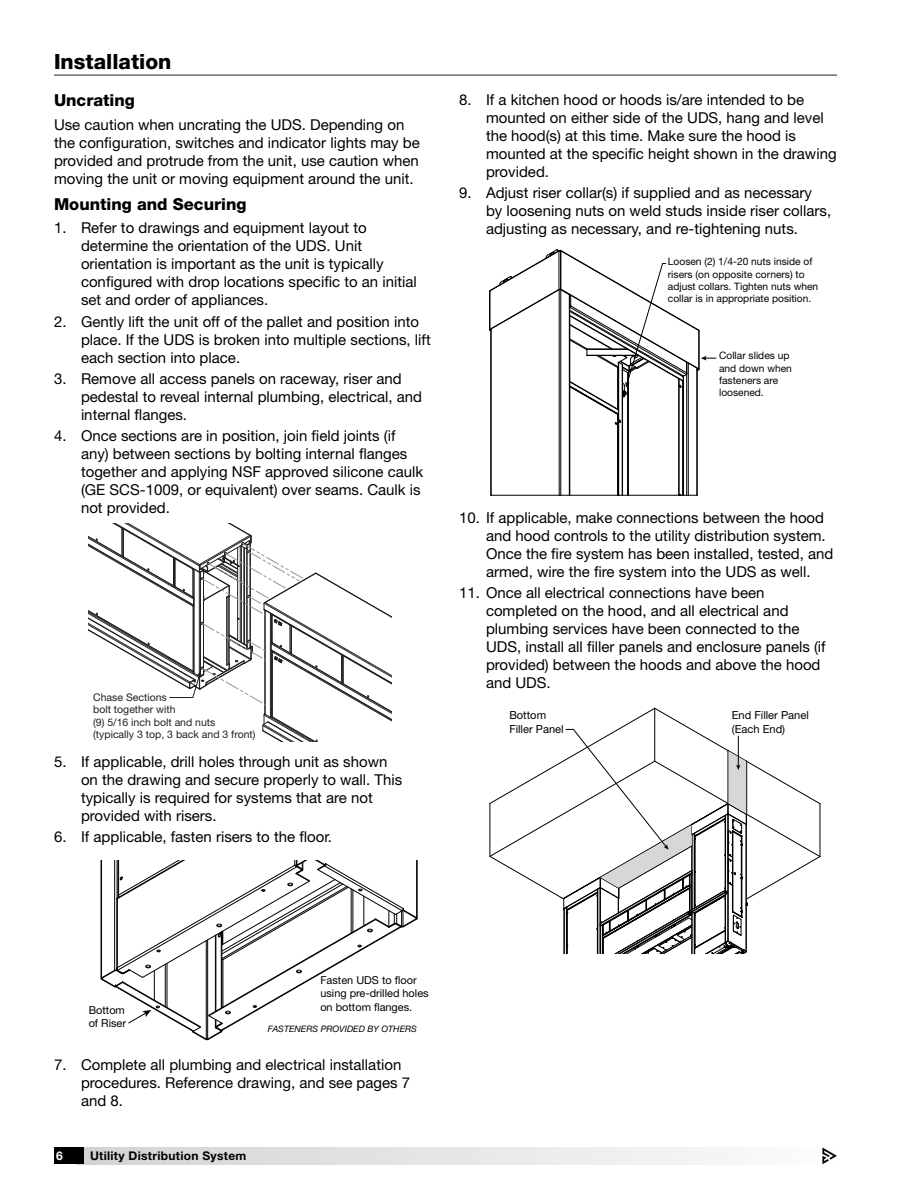
<style>
.page{position:relative;width:918px;height:1188px;background:#fff}
.page>*{position:absolute;margin:0;border:0;box-sizing:border-box;transform-origin:0 0}
.t1{font:800 21px "Helvetica Neue LT Std";color:#000}
.t2{font:800 16.5px "Helvetica Neue LT Std";color:#000}
.t3{font:15px/18px "Helvetica Neue LT Std";color:#000}
.t4{font:700 12px "Helvetica Neue LT Std";letter-spacing:.025em;color:#000}
.t5{font:700 12px "Helvetica Neue LT Std";color:#fff}
.t6{font:11.1px/13.4px "Helvetica Neue LT Std";color:#000}
.t7{font:10.95px/13px "Helvetica Neue LT Std";color:#000}
.t8{font:10.5px/12.6px "Helvetica Neue LT Std";color:#231f20}
.t9{font:10.2px/12.3px "Helvetica Neue LT Std";color:#000}
.t10{font:italic 8.85px "Helvetica Neue LT Std";color:#000}
</style>
<div class="page">
<div style="left:77px;top:1148px;width:760px;height:16px;background:linear-gradient(to right,#d1d2d4,#fcfcfc)"></div>
<div style="left:54px;top:1148px;width:30px;height:16px;background:#000"></div>
<svg style="left:822px;top:1148px;width:15px;height:16px"></svg>
<hr style="left:54px;top:74px;width:783px;height:2px;background:#6d6e71">
<svg style="left:489px;top:708px;width:332px;height:246px"></svg>
<svg style="left:88px;top:523px;width:304px;height:219px"></svg>
<hr style="left:417px;top:860px;width:1px;height:58px;background:#000">
<svg style="left:101px;top:860px;width:316px;height:180px"></svg>
<hr style="left:628px;top:495px;width:51px;height:1px;background:#000">
<hr style="left:683px;top:376px;width:1px;height:119px;background:#000">
<hr style="left:682px;top:381px;width:1px;height:114px;background:#000">
<hr style="left:686px;top:374px;width:1px;height:121px;background:#000">
<hr style="left:688px;top:363px;width:1px;height:132px;background:#000">
<hr style="left:628px;top:373px;width:1px;height:122px;background:#000">
<hr style="left:627px;top:373px;width:1px;height:122px;background:#000">
<hr style="left:491px;top:495px;width:68px;height:1px;background:#000">
<hr style="left:559px;top:290px;width:1px;height:205px;background:#000">
<hr style="left:561px;top:290px;width:1px;height:205px;background:#000">
<hr style="left:570px;top:495px;width:48px;height:1px;background:#000">
<hr style="left:617px;top:414px;width:1px;height:81px;background:#000">
<hr style="left:679px;top:379px;width:1px;height:116px;background:#000">
<hr style="left:678px;top:379px;width:1px;height:116px;background:#000">
<svg style="left:679px;top:494px;width:19px;height:2px"></svg>
<hr style="left:622px;top:365px;width:1px;height:130px;background:#000">
<hr style="left:697px;top:368px;width:1px;height:127px;background:#000">
<hr style="left:491px;top:329px;width:1px;height:166px;background:#000">
<hr style="left:569px;top:316px;width:1px;height:179px;background:#000">
<hr style="left:618px;top:423px;width:1px;height:72px;background:#000">
<svg style="left:489px;top:249px;width:227px;height:176px"></svg>
<h1 class="t1" style="left:54px;top:49px;width:119px">Installation</h1>
<p class="t2" style="left:54px;top:91px;width:82px">Uncrating</p>
<p class="t3" style="left:54px;top:115px;width:367px">Use caution when uncrating the UDS. Depending on the configuration, switches and indicator lights may be provided and protrude from the unit, use caution when moving the unit or moving equipment around the unit.</p>
<p class="t2" style="left:54px;top:194px;width:194px">Mounting and Securing</p>
<p class="t3" style="left:81px;top:219px;width:337px;text-indent:-27px">1. Refer to drawings and equipment layout to determine the orientation of the UDS. Unit orientation is important as the unit is typically configured with drop locations specific to an initial set and order of appliances.</p>
<p class="t3" style="left:81px;top:312px;width:351px;text-indent:-27px">2. Gently lift the unit off of the pallet and position into place. If the UDS is broken into multiple sections, lift each section into place.</p>
<p class="t3" style="left:81px;top:369px;width:343px;text-indent:-27px">3. Remove all access panels on raceway, riser and pedestal to reveal internal plumbing, electrical, and internal flanges.</p>
<p class="t3" style="left:81px;top:427px;width:344px;text-indent:-27px">4. Once sections are in position, join field joints (if any) between sections by bolting internal flanges together and applying NSF approved silicone caulk (GE SCS-1009, or equivalent) over seams. Caulk is not provided.</p>
<p class="t8" style="left:93px;top:690px;width:164px">Chase Sections<br>bolt together with<br>(9) 5/16 inch bolt and nuts (typically 3 top, 3 back and 3 front)</p>
<p class="t3" style="left:81px;top:752px;width:323px;text-indent:-27px">5. If applicable, drill holes through unit as shown on the drawing and secure properly to wall. This typically is required for systems that are not provided with risers.</p>
<p class="t3" style="left:54px;top:827px;width:280px">6. If applicable, fasten risers to the floor.</p>
<p class="t3" style="left:486px;top:91px;width:352px;text-indent:-27px">8. If a kitchen hood or hoods is/are intended to be mounted on either side of the UDS, hang and level the hood(s) at this time. Make sure the hood is mounted at the specific height shown in the drawing provided.</p>
<p class="t3" style="left:486px;top:184px;width:347px;text-indent:-27px">9. Adjust riser collar(s) if supplied and as necessary by loosening nuts on weld studs inside riser collars, adjusting as necessary, and re-tightening nuts.</p>
<p class="t9" style="left:668px;top:255px;width:152px">Loosen (2) 1/4-20 nuts inside of risers (on opposite corners) to adjust collars. Tighten nuts when collar is in appropriate position.</p>
<p class="t9" style="left:719px;top:350px;width:74px">Collar slides up and down when fasteners are loosened.</p>
<p class="t3" style="left:486px;top:509px;width:349px;text-indent:-27px">10. If applicable, make connections between the hood and hood controls to the utility distribution system.<br>Once the fire system has been installed, tested, and armed, wire the fire system into the UDS as well.</p>
<p class="t3" style="left:486px;top:584px;width:341px;text-indent:-27px">11. Once all electrical connections have been completed on the hood, and all electrical and plumbing services have been connected to the UDS, install all filler panels and enclosure panels (if provided) between the hoods and above the hood and UDS.</p>
<p class="t6" style="left:509px;top:709px;width:56px">Bottom<br>Filler Panel</p>
<p class="t6" style="left:732px;top:709px;width:78px">End Filler Panel (Each End)</p>
<p class="t7" style="left:89px;top:1003px;width:39px">Bottom of Riser</p>
<p class="t7" style="left:320px;top:974px;width:110px">Fasten UDS to floor using pre-drilled holes on bottom flanges.</p>
<p class="t10" style="left:268px;top:1024px;width:151px">FASTENERS PROVIDED BY OTHERS</p>
<p class="t3" style="left:81px;top:1055px;width:331px;text-indent:-27px">7. Complete all plumbing and electrical installation procedures. Reference drawing, and see pages 7 and 8.</p>
<p class="t5" style="left:56px;top:1148px;width:8px">6</p>
<p class="t4" style="left:90px;top:1148px;width:158px">Utility Distribution System</p>
</div>
